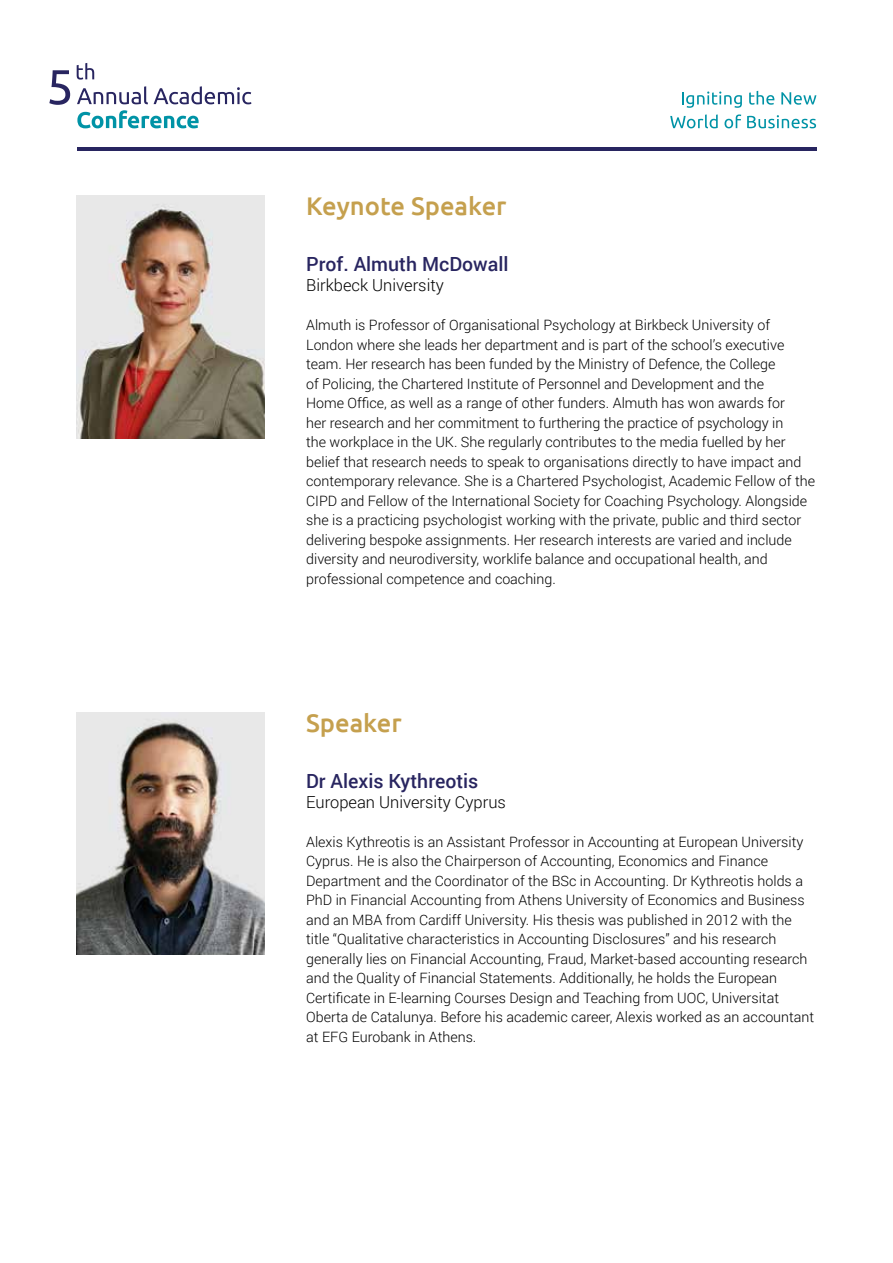
<style>
.page{position:relative;width:893px;height:1263px;background:#fff}
.page>*{position:absolute;margin:0;border:0;box-sizing:border-box;transform-origin:0 0}
.t1{font:500 25.5px "Ubuntu";color:#c5a04e}
.t2{font:500 19.5px "Roboto";color:#282560}
.t3{font:300 16.5px "Roboto";color:#000}
.t4{font:300 14.25px/19.5px "Roboto";color:#000}
</style>
<div class="page">
<hr style="left:77px;top:148px;width:739px;height:3px;background:#282560">
<svg style="left:77px;top:86px;width:71px;height:18px"></svg>
<svg style="left:154px;top:86px;width:97px;height:18px"></svg>
<svg style="left:77px;top:110px;width:122px;height:18px"></svg>
<svg style="left:49px;top:70px;width:21px;height:35px"></svg>
<svg style="left:77px;top:63px;width:17px;height:17px"></svg>
<svg style="left:682px;top:91px;width:60px;height:17px"></svg>
<svg style="left:749px;top:91px;width:25px;height:14px"></svg>
<svg style="left:781px;top:92px;width:35px;height:13px"></svg>
<svg style="left:670px;top:114px;width:48px;height:14px"></svg>
<svg style="left:724px;top:114px;width:17px;height:14px"></svg>
<svg style="left:747px;top:115px;width:69px;height:13px"></svg>
<img style="left:77px;top:712px;width:188px;height:243px">
<img style="left:77px;top:196px;width:188px;height:242px">
<h1 class="t1" style="left:306px;top:190px;width:202px">Keynote Speaker</h1>
<h2 class="t2" style="left:306px;top:251px;width:204px">Prof. Almuth McDowall</h2>
<p class="t3" style="left:306px;top:274px;width:139px">Birkbeck University</p>
<p class="t4" style="left:306px;top:315px;width:510px">Almuth is Professor of Organisational Psychology at Birkbeck University of London where she leads her department and is part of the school’s executive team. Her research has been funded by the Ministry of Defence, the College<br>of Policing, the Chartered Institute of Personnel and Development and the<br>Home Office, as well as a range of other funders. Almuth has won awards for<br>her research and her commitment to furthering the practice of psychology in<br>the workplace in the UK. She regularly contributes to the media fuelled by her belief that research needs to speak to organisations directly to have impact and contemporary relevance. She is a Chartered Psychologist, Academic Fellow of the CIPD and Fellow of the International Society for Coaching Psychology. Alongside she is a practicing psychologist working with the private, public and third sector delivering bespoke assignments. Her research interests are varied and include diversity and neurodiversity, worklife balance and occupational health, and professional competence and coaching.</p>
<h1 class="t1" style="left:306px;top:707px;width:97px">Speaker</h1>
<h2 class="t2" style="left:306px;top:767px;width:174px">Dr Alexis Kythreotis</h2>
<p class="t3" style="left:306px;top:790px;width:201px">European University Cyprus</p>
<p class="t4" style="left:306px;top:831px;width:510px">Alexis Kythreotis is an Assistant Professor in Accounting at European University Cyprus. He is also the Chairperson of Accounting, Economics and Finance Department and the Coordinator of the BSc in Accounting. Dr Kythreotis holds a PhD in Financial Accounting from Athens University of Economics and Business and an MBA from Cardiff University. His thesis was published in 2012 with the title “Qualitative characteristics in Accounting Disclosures” and his research generally lies on Financial Accounting, Fraud, Market-based accounting research and the Quality of Financial Statements. Additionally, he holds the European Certificate in E-learning Courses Design and Teaching from UOC, Universitat Oberta de Catalunya. Before his academic career, Alexis worked as an accountant at EFG Eurobank in Athens.</p>
</div>
